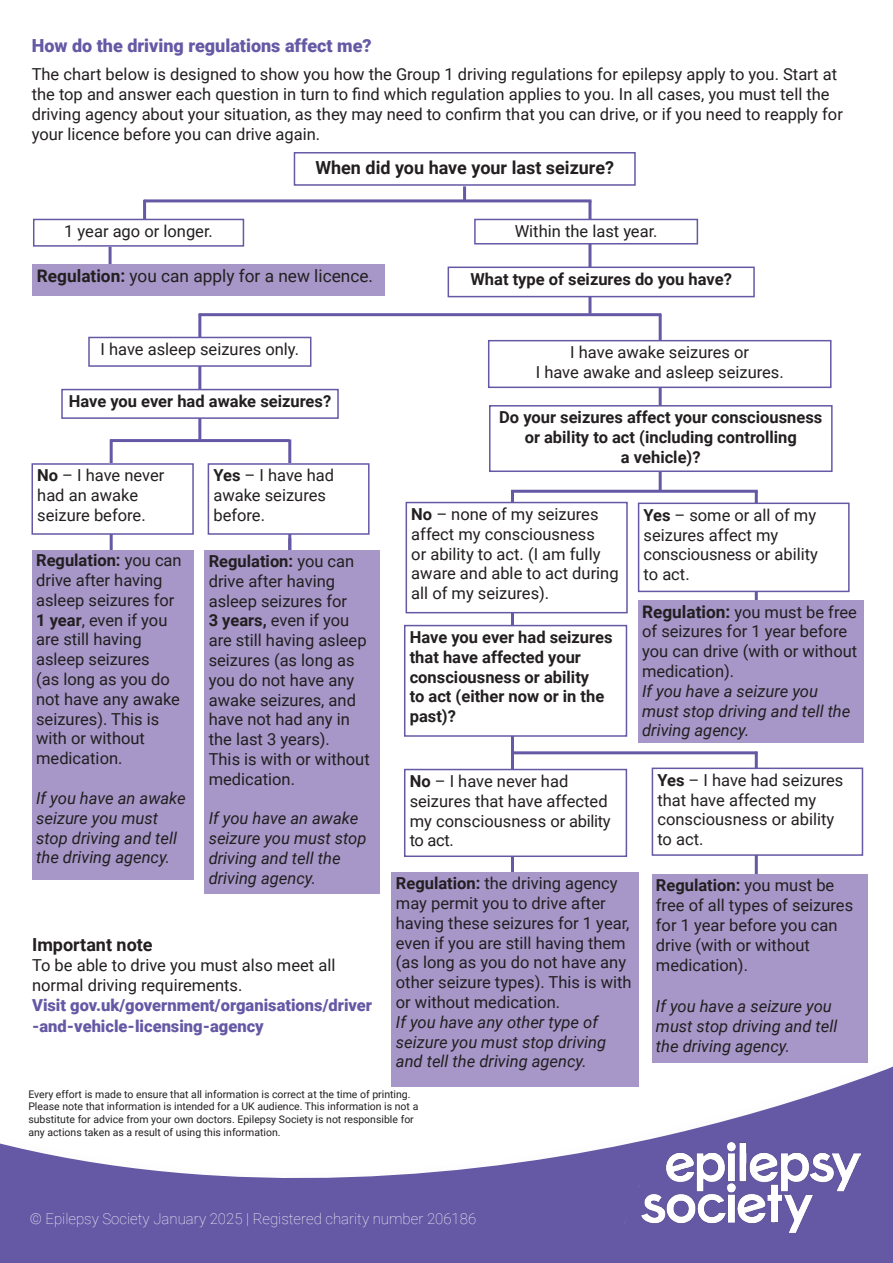
<style>
.page{position:relative;width:893px;height:1263px;background:#fff}
.page>*{position:absolute;margin:0;border:0;box-sizing:border-box;transform-origin:0 0}
.t1{font:700 18px "Roboto";color:#231f20}
.t2{font:900 18px "Roboto";color:#6558a5}
.t3{font:17.25px "Roboto";color:#231f20}
.t4{font:16.5px/19.8px "Roboto";color:#231f20}
.t5{font:italic 16.5px/19.8px "Roboto";color:#231f20}
.t6{font:700 16.5px/19.8px "Roboto";color:#231f20;text-align:center}
.t7{font:900 16.5px/20.7px "Roboto";color:#6558a5}
.t8{font:100 15px "Roboto";color:#fff}
.t9{font:10.5px/12.6px "Roboto";color:#231f20}
.s1{font-weight:700}
.s2{font-weight:700;font-size:17.25px}
</style>
<div class="page">
<hr style="left:755px;top:752px;width:3px;height:245px;background:#6558a5">
<hr style="left:755px;top:491px;width:3px;height:246px;background:#6558a5">
<svg style="left:0;top:1061px;width:893px;height:202px;fill:#6558a5"></svg>
<img style="left:642px;top:1143px;width:218px;height:89px">
<hr style="left:199px;top:313px;width:462px;height:3px;background:#6558a5">
<hr style="left:588px;top:235px;width:3px;height:79px;background:#6558a5">
<hr style="left:659px;top:314px;width:3px;height:177px;background:#6558a5">
<hr style="left:511px;top:490px;width:247px;height:3px;background:#6558a5">
<hr style="left:511px;top:490px;width:3px;height:469px;background:#6558a5">
<hr style="left:198px;top:314px;width:3px;height:127px;background:#6558a5">
<hr style="left:110px;top:439px;width:179px;height:3px;background:#6558a5">
<hr style="left:288px;top:439px;width:3px;height:139px;background:#6558a5">
<hr style="left:110px;top:439px;width:3px;height:135px;background:#6558a5">
<hr style="left:588px;top:201px;width:3px;height:32px;background:#6558a5">
<hr style="left:143px;top:200px;width:3px;height:21px;background:#6558a5">
<hr style="left:144px;top:199px;width:447px;height:3px;background:#6558a5">
<hr style="left:463px;top:186px;width:3px;height:16px;background:#6558a5">
<div style="left:294px;top:152px;width:342px;height:34px;border:2px solid #6558a5"></div>
<div style="left:33px;top:219px;width:211px;height:28px;border:2px solid #6558a5"></div>
<div style="left:475px;top:219px;width:222px;height:25px;background:#fff"></div>
<div style="left:474px;top:219px;width:224px;height:25px;border:2px solid #6558a5"></div>
<div style="left:448px;top:267px;width:306px;height:30px;background:#fff"></div>
<div style="left:448px;top:267px;width:307px;height:30px;border:2px solid #6558a5"></div>
<div style="left:89px;top:337px;width:222px;height:29px;background:#fff"></div>
<div style="left:88px;top:337px;width:223px;height:30px;border:2px solid #6558a5"></div>
<div style="left:489px;top:341px;width:342px;height:46px;background:#fff"></div>
<div style="left:488px;top:340px;width:343px;height:48px;border:2px solid #6558a5"></div>
<div style="left:490px;top:406px;width:342px;height:65px;background:#fff"></div>
<div style="left:489px;top:405px;width:344px;height:67px;border:2px solid #6558a5"></div>
<div style="left:639px;top:503px;width:210px;height:88px;background:#fff"></div>
<div style="left:638px;top:503px;width:212px;height:89px;border:2px solid #6558a5"></div>
<div style="left:638px;top:600px;width:225px;height:143px;background:#a697c8"></div>
<div style="left:652px;top:768px;width:210px;height:87px;background:#fff"></div>
<div style="left:652px;top:767px;width:211px;height:89px;border:2px solid #6558a5"></div>
<div style="left:652px;top:875px;width:215px;height:188px;background:#a697c8"></div>
<hr style="left:109px;top:247px;width:3px;height:29px;background:#6558a5">
<div style="left:33px;top:264px;width:352px;height:32px;background:#a697c8"></div>
<div style="left:208px;top:464px;width:161px;height:70px;background:#fff"></div>
<div style="left:208px;top:463px;width:162px;height:72px;border:2px solid #6558a5"></div>
<div style="left:32px;top:550px;width:162px;height:329px;background:#a697c8"></div>
<div style="left:204px;top:550px;width:176px;height:344px;background:#a697c8"></div>
<div style="left:62px;top:390px;width:276px;height:28px;background:#fff"></div>
<div style="left:61px;top:389px;width:278px;height:30px;border:2px solid #6558a5"></div>
<div style="left:405px;top:626px;width:221px;height:110px;background:#fff"></div>
<div style="left:404px;top:625px;width:223px;height:112px;border:2px solid #6558a5"></div>
<div style="left:405px;top:769px;width:221px;height:87px;background:#fff"></div>
<div style="left:404px;top:769px;width:223px;height:88px;border:2px solid #6558a5"></div>
<div style="left:392px;top:872px;width:247px;height:215px;background:#a697c8"></div>
<div style="left:406px;top:502px;width:221px;height:111px;background:#fff"></div>
<div style="left:406px;top:502px;width:222px;height:111px;border:2px solid #6558a5"></div>
<div style="left:32px;top:464px;width:161px;height:70px;background:#fff"></div>
<div style="left:31px;top:463px;width:163px;height:72px;border:2px solid #6558a5"></div>
<hr style="left:511px;top:751px;width:246px;height:3px;background:#6558a5">
<p class="t2" style="left:32px;top:33px;width:341px">How do the driving regulations affect me?</p>
<p class="t4" style="left:32px;top:64px;width:813px">The chart below is designed to show you how the Group 1 driving regulations for epilepsy apply to you. Start at the top and answer each question in turn to find which regulation applies to you. In all cases, you must tell the driving agency about your situation, as they may need to confirm that you can drive, or if you need to reapply for your licence before you can drive again.</p>
<p class="t1" style="left:315px;top:155px;width:300px">When did you have your last seizure?</p>
<p class="t4" style="left:64px;top:220px;width:150px">1 year ago or longer.</p>
<p class="t4" style="left:515px;top:220px;width:144px">Within the last year.</p>
<p class="t6" style="left:470px;top:268px;width:263px">What type of seizures do you have?</p>
<p class="t3" style="left:37px;top:263px;width:338px"><span class="s1">Regulation:</span> you can apply for a new licence.</p>
<p class="t4" style="left:101px;top:338px;width:200px">I have asleep seizures only.</p>
<p class="t4" style="left:536px;top:342px;width:249px;text-align:center">I have awake seizures or<br>I have awake and asleep seizures.</p>
<p class="t6" style="left:499px;top:407px;width:325px">Do your seizures affect your consciousness or ability to act (including controlling<br>a vehicle)?</p>
<p class="t6" style="left:69px;top:391px;width:264px">Have you ever had awake seizures?</p>
<p class="t4" style="left:37px;top:465px;width:129px"><span class="s1">No</span> – I have never had an awake seizure before.</p>
<p class="t4" style="left:36px;top:550px;width:147px"><span class="s1">Regulation:</span> you can drive after having asleep seizures for<br><span class="s1">1 year</span>, even if you are still having asleep seizures<br>(as long as you do not have any awake seizures). This is with or without medication.</p>
<p class="t5" style="left:36px;top:787px;width:151px">If you have an awake seizure you must stop driving and tell the driving agency.</p>
<p class="t4" style="left:213px;top:465px;width:122px"><span class="s1">Yes</span> – I have had awake seizures before.</p>
<p class="t4" style="left:209px;top:551px;width:163px"><span class="s1">Regulation:</span> you can drive after having asleep seizures for<br><span class="s1">3 years,</span> even if you are still having asleep seizures (as long as you do not have any awake seizures, and have not had any in the last 3 years).<br>This is with or without medication.</p>
<p class="t5" style="left:209px;top:808px;width:159px">If you have an awake seizure you must stop driving and tell the driving agency.</p>
<p class="t1" style="left:32px;top:932px;width:122px">Important note</p>
<p class="t4" style="left:32px;top:955px;width:305px">To be able to drive you must also meet all normal driving requirements.</p>
<p class="t7" style="left:32px;top:994px;width:342px">Visit gov.uk/government/organisations/driver -and-vehicle-licensing-agency</p>
<p class="t4" style="left:411px;top:503px;width:209px"><span class="s1">No</span> – none of my seizures affect my consciousness<br>or ability to act. (I am fully aware and able to act during all of my seizures).</p>
<p class="t6" style="left:410px;top:627px;width:204px;text-align:left">Have you ever had seizures that have affected your consciousness or ability<br>to act (either now or in the past)?</p>
<p class="t4" style="left:410px;top:770px;width:202px"><span class="s1">No</span> – I have never had seizures that have affected my consciousness or ability to act.</p>
<p class="t4" style="left:396px;top:873px;width:237px"><span class="s1">Regulation:</span> the driving agency may permit you to drive after having these seizures for 1 year, even if you are still having them (as long as you do not have any other seizure types). This is with or without medication.</p>
<p class="t5" style="left:396px;top:1011px;width:212px">If you have any other type of seizure you must stop driving and tell the driving agency.</p>
<p class="t9" style="left:28px;top:1087px;width:392px">Every effort is made to ensure that all information is correct at the time of printing.<br>Please note that information is intended for a UK audience. This information is not a substitute for advice from your own doctors. Epilepsy Society is not responsible for any actions taken as a result of using this information.</p>
<p class="t4" style="left:644px;top:504px;width:176px"><span class="s1">Yes</span> – some or all of my seizures affect my consciousness or ability to act.</p>
<p class="t4" style="left:642px;top:601px;width:217px"><span class="s2">Regulation:</span> you must be free of seizures for 1 year before you can drive (with or without medication).</p>
<p class="t5" style="left:642px;top:680px;width:210px">If you have a seizure you must stop driving and tell the driving agency.</p>
<p class="t4" style="left:657px;top:769px;width:188px"><span class="s1">Yes</span> – I have had seizures that have affected my consciousness or ability to act.</p>
<p class="t4" style="left:656px;top:875px;width:199px"><span class="s1">Regulation:</span> you must be free of all types of seizures for 1 year before you can drive (with or without medication).</p>
<p class="t5" style="left:656px;top:995px;width:183px">If you have a seizure you must stop driving and tell the driving agency.</p>
<p class="t8" style="left:30px;top:1208px;width:448px">© Epilepsy Society January 2025 | Registered charity number 206186</p>
</div>
